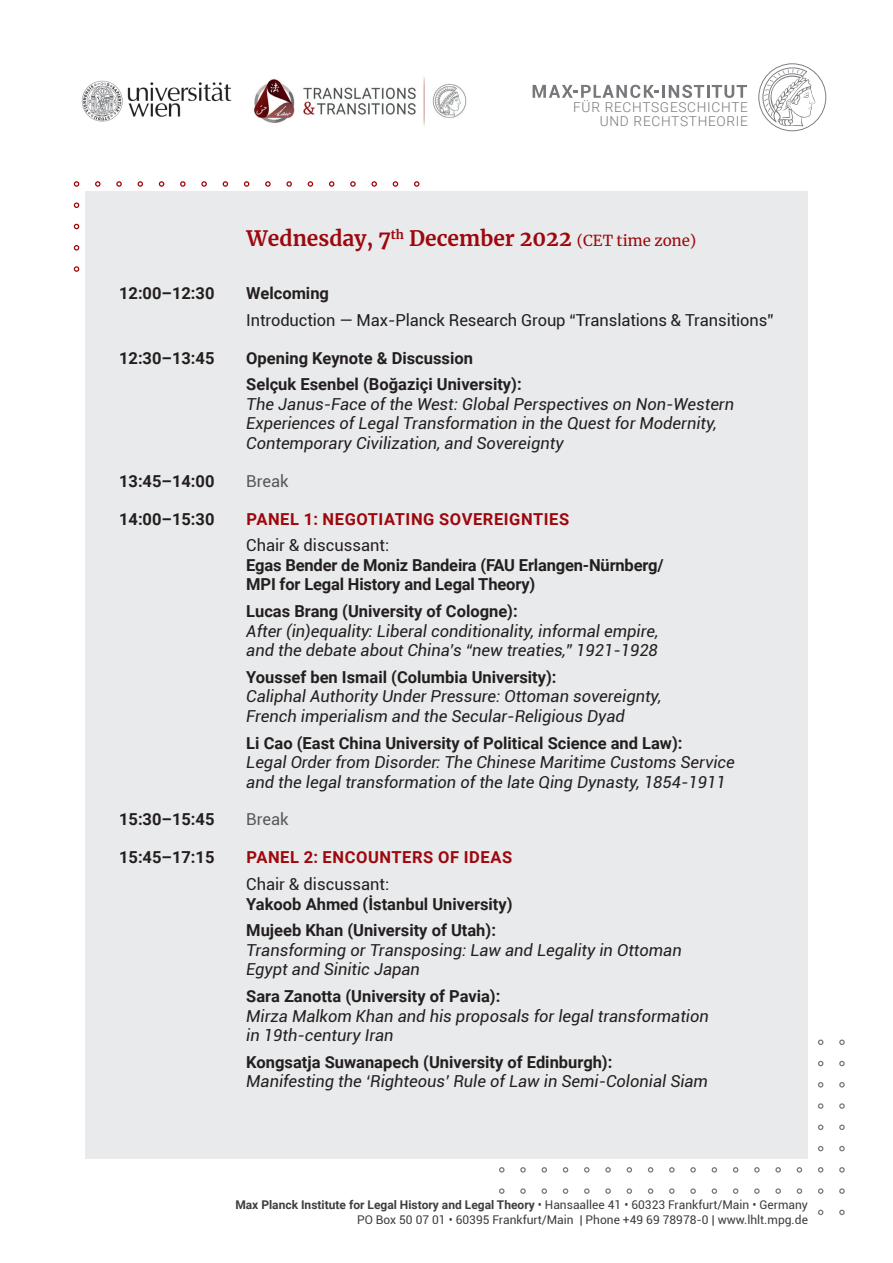
<style>
.page{position:relative;width:893px;height:1263px;background:#fff}
.page>*{position:absolute;margin:0;border:0;box-sizing:border-box;transform-origin:0 0}
.t1{font:700 21px "Merriweather";color:#9d070d}
.t2{font:italic 16.5px/19.5px "Roboto";color:#231f20}
.t3{font:700 16.5px/26.7px "Roboto";color:#231f20}
.t4{font:16.5px "Roboto";letter-spacing:-.005em;color:#231f20}
.t5{font:700 16.5px "Roboto";letter-spacing:.035em;color:#9d070d}
.t6{font:16.5px "Roboto";color:#57585a}
.t7{font:300 13.65px/14.1px "Roboto";letter-spacing:.05em;color:#76787b;text-align:right}
.t8{font:12px/15px "Roboto";color:#3e3e3f;text-align:right}
.s1{font-weight:400;font-size:15px}
.s2{font-weight:700}
</style>
<div class="page">
<svg style="left:839px;top:1209px;width:6px;height:6px"></svg>
<svg style="left:818px;top:1209px;width:5px;height:6px"></svg>
<svg style="left:839px;top:1188px;width:6px;height:6px"></svg>
<svg style="left:818px;top:1188px;width:5px;height:6px"></svg>
<svg style="left:797px;top:1188px;width:5px;height:6px"></svg>
<svg style="left:775px;top:1188px;width:6px;height:6px"></svg>
<svg style="left:754px;top:1188px;width:6px;height:6px"></svg>
<svg style="left:733px;top:1188px;width:5px;height:6px"></svg>
<svg style="left:712px;top:1188px;width:5px;height:6px"></svg>
<svg style="left:690px;top:1188px;width:6px;height:6px"></svg>
<svg style="left:669px;top:1188px;width:6px;height:6px"></svg>
<svg style="left:648px;top:1188px;width:5px;height:6px"></svg>
<svg style="left:627px;top:1188px;width:5px;height:6px"></svg>
<svg style="left:605px;top:1188px;width:6px;height:6px"></svg>
<svg style="left:584px;top:1188px;width:6px;height:6px"></svg>
<svg style="left:563px;top:1188px;width:5px;height:6px"></svg>
<svg style="left:541px;top:1188px;width:6px;height:6px"></svg>
<svg style="left:520px;top:1188px;width:6px;height:6px"></svg>
<svg style="left:499px;top:1188px;width:5px;height:6px"></svg>
<svg style="left:839px;top:1167px;width:6px;height:5px"></svg>
<svg style="left:818px;top:1167px;width:5px;height:5px"></svg>
<svg style="left:797px;top:1167px;width:5px;height:5px"></svg>
<svg style="left:775px;top:1167px;width:6px;height:5px"></svg>
<svg style="left:754px;top:1167px;width:6px;height:5px"></svg>
<svg style="left:733px;top:1167px;width:5px;height:5px"></svg>
<svg style="left:712px;top:1167px;width:5px;height:5px"></svg>
<svg style="left:690px;top:1167px;width:6px;height:5px"></svg>
<svg style="left:669px;top:1167px;width:6px;height:5px"></svg>
<svg style="left:648px;top:1167px;width:5px;height:5px"></svg>
<svg style="left:627px;top:1167px;width:5px;height:5px"></svg>
<svg style="left:605px;top:1167px;width:6px;height:5px"></svg>
<svg style="left:584px;top:1167px;width:6px;height:5px"></svg>
<svg style="left:563px;top:1167px;width:5px;height:5px"></svg>
<svg style="left:541px;top:1167px;width:6px;height:5px"></svg>
<svg style="left:520px;top:1167px;width:6px;height:5px"></svg>
<svg style="left:499px;top:1167px;width:5px;height:5px"></svg>
<svg style="left:839px;top:1146px;width:6px;height:5px"></svg>
<svg style="left:818px;top:1146px;width:5px;height:5px"></svg>
<svg style="left:839px;top:1124px;width:6px;height:6px"></svg>
<svg style="left:818px;top:1124px;width:5px;height:6px"></svg>
<svg style="left:839px;top:1103px;width:6px;height:6px"></svg>
<svg style="left:818px;top:1103px;width:5px;height:6px"></svg>
<svg style="left:839px;top:1082px;width:6px;height:5px"></svg>
<svg style="left:818px;top:1082px;width:5px;height:5px"></svg>
<svg style="left:839px;top:1061px;width:6px;height:5px"></svg>
<svg style="left:818px;top:1061px;width:5px;height:5px"></svg>
<svg style="left:839px;top:1039px;width:6px;height:6px"></svg>
<svg style="left:818px;top:1039px;width:5px;height:6px"></svg>
<svg style="left:74px;top:266px;width:5px;height:6px"></svg>
<svg style="left:74px;top:245px;width:5px;height:6px"></svg>
<svg style="left:74px;top:224px;width:5px;height:5px"></svg>
<svg style="left:74px;top:202px;width:5px;height:6px"></svg>
<svg style="left:414px;top:181px;width:5px;height:6px"></svg>
<svg style="left:393px;top:181px;width:5px;height:6px"></svg>
<svg style="left:371px;top:181px;width:6px;height:6px"></svg>
<svg style="left:350px;top:181px;width:6px;height:6px"></svg>
<svg style="left:329px;top:181px;width:5px;height:6px"></svg>
<svg style="left:308px;top:181px;width:5px;height:6px"></svg>
<svg style="left:286px;top:181px;width:6px;height:6px"></svg>
<svg style="left:265px;top:181px;width:6px;height:6px"></svg>
<svg style="left:244px;top:181px;width:5px;height:6px"></svg>
<svg style="left:223px;top:181px;width:5px;height:6px"></svg>
<svg style="left:201px;top:181px;width:6px;height:6px"></svg>
<svg style="left:180px;top:181px;width:6px;height:6px"></svg>
<svg style="left:159px;top:181px;width:5px;height:6px"></svg>
<svg style="left:138px;top:181px;width:5px;height:6px"></svg>
<svg style="left:116px;top:181px;width:6px;height:6px"></svg>
<svg style="left:95px;top:181px;width:6px;height:6px"></svg>
<svg style="left:74px;top:181px;width:5px;height:6px"></svg>
<div style="left:85px;top:191px;width:723px;height:968px;background:#e9eaeb"></div>
<svg style="left:758px;top:63px;width:68px;height:68px"></svg>
<svg style="left:533px;top:85px;width:146px;height:13px"></svg>
<svg style="left:682px;top:85px;width:65px;height:13px"></svg>
<img style="left:254px;top:77px;width:213px;height:48px">
<img style="left:81px;top:80px;width:151px;height:42px">
<p class="t7" style="left:573px;top:99px;width:176px">FÜR RECHTSGESCHICHTE<br>UND RECHTSTHEORIE</p>
<p class="t1" style="left:247px;top:224px;width:451px">Wednesday, 7<sup>th</sup> December 2022 <span class="s1">(CET time zone)</span></p>
<p class="t3" style="left:119px;top:279px;width:97px">12:00–12:30</p>
<p class="t3" style="left:246px;top:279px;width:84px">Welcoming</p>
<p class="t4" style="left:246px;top:308px;width:529px">Introduction — Max-Planck Research Group “Translations &amp; Transitions”</p>
<p class="t3" style="left:119px;top:344px;width:97px">12:30–13:45</p>
<p class="t3" style="left:246px;top:344px;width:277px">Opening Keynote &amp; Discussion<br>Selçuk Esenbel (Boğaziçi University):</p>
<p class="t2" style="left:246px;top:394px;width:489px">The Janus-Face of the West: Global Perspectives on Non-Western<br>Experiences of Legal Transformation in the Quest for Modernity,<br>Contemporary Civilization, and Sovereignty</p>
<p class="t3" style="left:119px;top:467px;width:97px">13:45–14:00</p>
<p class="t6" style="left:246px;top:469px;width:44px">Break</p>
<p class="t3" style="left:119px;top:505px;width:97px">14:00–15:30</p>
<p class="t5" style="left:247px;top:507px;width:324px">PANEL 1: NEGOTIATING SOVEREIGNTIES</p>
<p class="t4" style="left:246px;top:534px;width:144px">Chair &amp; discussant:</p>
<p class="t3" style="left:246px;top:555px;width:419px;line-height:19.5px">Egas Bender de Moniz Bandeira (FAU Erlangen-Nürnberg/<br>MPI for Legal History and Legal Theory)</p>
<p class="t3" style="left:246px;top:597px;width:273px">Lucas Brang (University of Cologne):</p>
<p class="t2" style="left:246px;top:620px;width:413px">After (in)equality: Liberal conditionality, informal empire, and the debate about China’s “new treaties,” 1921-1928</p>
<p class="t3" style="left:246px;top:663px;width:312px">Youssef ben Ismail (Columbia University):</p>
<p class="t2" style="left:246px;top:686px;width:417px">Caliphal Authority Under Pressure: Ottoman sovereignty,<br>French imperialism and the Secular-Religious Dyad</p>
<p class="t3" style="left:246px;top:729px;width:438px">Li Cao (East China University of Political Science and Law):</p>
<p class="t2" style="left:246px;top:752px;width:490px">Legal Order from Disorder: The Chinese Maritime Customs Service and the legal transformation of the late Qing Dynasty, 1854-1911</p>
<p class="t3" style="left:119px;top:806px;width:97px">15:30–15:45</p>
<p class="t6" style="left:246px;top:808px;width:44px">Break</p>
<p class="t3" style="left:119px;top:843px;width:97px">15:45–17:15</p>
<p class="t5" style="left:247px;top:846px;width:267px">PANEL 2: ENCOUNTERS OF IDEAS</p>
<p class="t4" style="left:246px;top:873px;width:144px">Chair &amp; discussant:</p>
<p class="t3" style="left:246px;top:890px;width:268px">Yakoob Ahmed (İstanbul University)<br>Mujeeb Khan (University of Utah):</p>
<p class="t2" style="left:246px;top:939px;width:437px">Transforming or Transposing: Law and Legality in Ottoman<br>Egypt and Sinitic Japan</p>
<p class="t3" style="left:246px;top:982px;width:256px">Sara Zanotta (University of Pavia):</p>
<p class="t2" style="left:246px;top:1005px;width:464px">Mirza Malkom Khan and his proposals for legal transformation in 19th-century Iran</p>
<p class="t3" style="left:246px;top:1048px;width:368px">Kongsatja Suwanapech (University of Edinburgh):</p>
<p class="t2" style="left:246px;top:1071px;width:463px">Manifesting the ‘Righteous’ Rule of Law in Semi-Colonial Siam</p>
<p class="t8" style="left:235px;top:1197px;width:574px"><span class="s2">Max Planck Institute for Legal History and Legal Theory</span> • Hansaallee 41 • 60323 Frankfurt/Main • Germany<br>PO Box 50 07 01 • 60395 Frankfurt/Main | Phone +49 69 78978-0 | www.lhlt.mpg.de</p>
</div>
